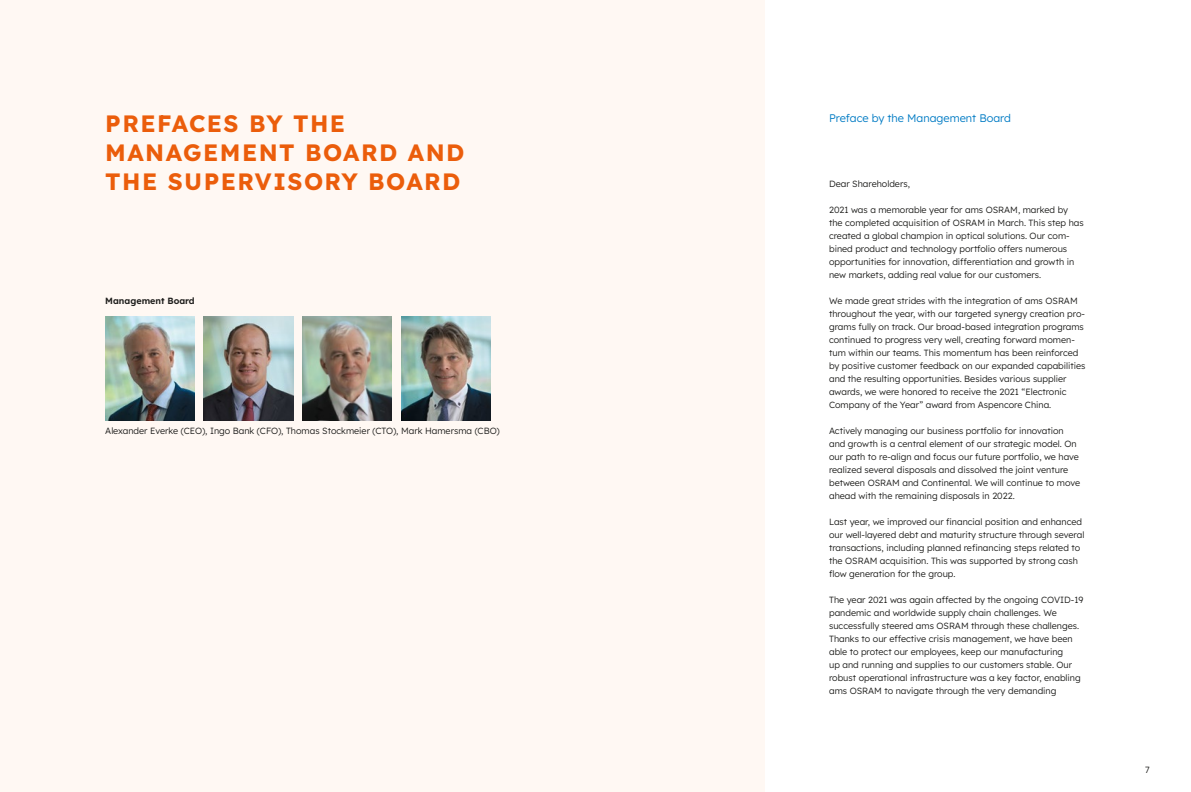
<style>
.page{position:relative;width:1191px;height:792px;background:#fff}
.page>*{position:absolute;margin:0;border:0;box-sizing:border-box;transform-origin:0 0}
.t1{font:700 23.7px/28.7px "Lexend";letter-spacing:.06em;color:#eb5d0b}
.t2{font:300 11px "Lexend";color:#007bc4}
.t3{font:300 9px/13px "Lexend";color:#1d1d1b}
.t4{font:600 9px "Lexend";color:#1d1d1b}
</style>
<div class="page">
<div style="left:0;top:0;width:765px;height:792px;background:#fff8f3"></div>
<img style="left:204px;top:317px;width:89px;height:104px">
<img style="left:302px;top:317px;width:89px;height:104px">
<img style="left:401px;top:317px;width:89px;height:104px">
<img style="left:105px;top:317px;width:89px;height:104px">
<h1 class="t1" style="left:105px;top:108px;width:361px">PREFACES BY THE<br>MANAGEMENT BOARD AND<br>THE SUPERVISORY BOARD</h1>
<p class="t4" style="left:105px;top:294px;width:91px">Management Board</p>
<p class="t3" style="left:105px;top:423px;width:396px">Alexander Everke (CEO), Ingo Bank (CFO), Thomas Stockmeier (CTO), Mark Hamersma (CBO)</p>
<p class="t2" style="left:829px;top:110px;width:183px">Preface by the Management Board</p>
<p class="t3" style="left:829px;top:176px;width:82px">Dear Shareholders,</p>
<p class="t3" style="left:829px;top:202px;width:256px">2021 was a memorable year for ams OSRAM, marked by the completed acquisition of OSRAM in March. This step has created a global champion in optical solutions. Our com&shy;bined product and technology portfolio offers numerous opportunities for innovation, differentiation and growth in new markets, adding real value for our customers.</p>
<p class="t3" style="left:829px;top:293px;width:258px">We made great strides with the integration of ams OSRAM throughout the year, with our targeted synergy creation pro&shy;grams fully on track. Our broad-based integration programs continued to progress very well, creating forward momen&shy;tum within our teams. This momentum has been reinforced by positive customer feedback on our expanded capabilities and the resulting opportunities. Besides various supplier awards, we were honored to receive the 2021 “Electronic Company of the Year” award from Aspencore China.</p>
<p class="t3" style="left:829px;top:423px;width:252px">Actively managing our business portfolio for innovation and growth is a central element of our strategic model. On our path to re-align and focus our future portfolio, we have realized several disposals and dissolved the joint venture between OSRAM and Continental. We will continue to move ahead with the remaining disposals in 2022.</p>
<p class="t3" style="left:829px;top:514px;width:257px">Last year, we improved our financial position and enhanced our well-layered debt and maturity structure through several transactions, including planned refinancing steps related to the OSRAM acquisition. This was supported by strong cash flow generation for the group.</p>
<p class="t3" style="left:829px;top:592px;width:256px">The year 2021 was again affected by the ongoing COVID-19 pandemic and worldwide supply chain challenges. We successfully steered ams OSRAM through these challenges.<br>Thanks to our effective crisis management, we have been able to protect our employees, keep our manufacturing<br>up and running and supplies to our customers stable. Our robust operational infrastructure was a key factor, enabling ams OSRAM to navigate through the very demanding</p>
<p class="t3" style="left:1145px;top:762px;width:6px">7</p>
</div>
